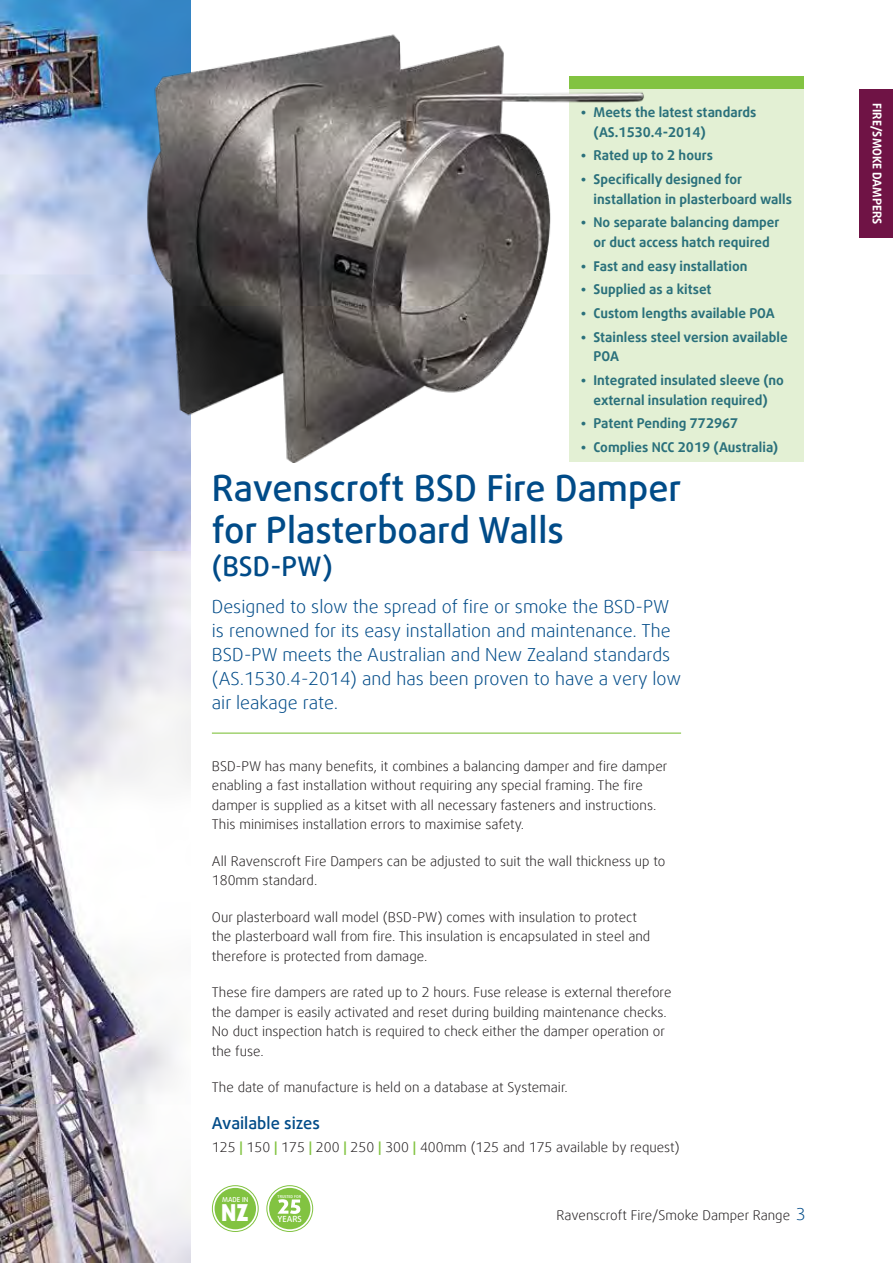
<style>
.page{position:relative;width:893px;height:1263px;background:#fff}
.page>*{position:absolute;margin:0;border:0;box-sizing:border-box;transform-origin:0 0}
.t1{font:500 36px/42px "Daxline Offc Pro";color:#004b88}
.t2{font:500 27px "Daxline Offc Pro";color:#004b88}
.t3{font:900 23.4px "Daxline Offc Pro";color:#fff}
.t4{font:300 18px/24px "Daxline Offc Pro";color:#004b88}
.t5{font:500 16.5px "Daxline Offc Pro";color:#004b88}
.t6{font:300 13.5px/19.5px "Daxline Offc Pro";color:#231f20}
.t7{font:700 13.5px/19.5px "Daxline Offc Pro";color:#2a707b}
.t8{font:700 12px "Daxline Offc Pro";color:#fff}
.t9{font:500 8.4px "Daxline Offc Pro";color:#fff}
.t10{font:500 6.75px "Daxline Offc Pro";color:#fff}
.t11{font:500 3.9px "Daxline Offc Pro";color:#fff}
.s1{font-weight:500;color:#82c341}
.s2{font-size:16.5px;color:#004b88}
</style>
<div class="page">
<img style="left:0;top:0;width:191px;height:1263px">
<div style="left:569px;top:77px;width:235px;height:385px;background:#e3f0d4"></div>
<div style="left:569px;top:77px;width:235px;height:12px;background:#82c341"></div>
<div style="left:859px;top:89px;width:34px;height:149px;background:#6f1345"></div>
<div style="left:212px;top:1185px;width:47px;height:47px;border:1px solid #82c341;border-radius:50%"></div>
<div style="left:215px;top:1188px;width:41px;height:41px;background:#82c341;border-radius:50%"></div>
<div style="left:266px;top:1185px;width:47px;height:47px;border:1px solid #82c341;border-radius:50%"></div>
<div style="left:269px;top:1188px;width:41px;height:41px;background:#82c341;border-radius:50%"></div>
<svg style="left:277px;top:1193px;width:27px;height:21px"></svg>
<hr style="left:212px;top:732px;width:469px;height:2px;background:#82c341">
<img style="left:132px;top:31px;width:537px;height:431px">
<p class="t7" style="left:594px;top:103px;width:164px;text-indent:-13px">• Meets the latest standards (AS.1530.4-2014)</p>
<p class="t7" style="left:581px;top:146px;width:134px">• Rated up to 2 hours</p>
<p class="t7" style="left:594px;top:170px;width:200px;text-indent:-13px">• Specifically designed for installation in plasterboard walls</p>
<p class="t7" style="left:581px;top:213px;width:200px;text-align:center">• No separate balancing damper or duct access hatch required</p>
<p class="t7" style="left:581px;top:256px;width:168px">• Fast and easy installation</p>
<p class="t7" style="left:581px;top:280px;width:132px">• Supplied as a kitset</p>
<p class="t7" style="left:581px;top:304px;width:196px">• Custom lengths available POA</p>
<p class="t7" style="left:594px;top:327px;width:196px;text-indent:-13px">• Stainless steel version available<br>POA</p>
<p class="t7" style="left:581px;top:371px;width:204px;text-align:center">• Integrated insulated sleeve (no external insulation required)</p>
<p class="t7" style="left:581px;top:414px;width:159px">• Patent Pending 772967</p>
<p class="t7" style="left:581px;top:438px;width:199px">• Complies NCC 2019 (Australia)</p>
<h1 class="t1" style="left:212px;top:467px;width:471px">Ravenscroft BSD Fire Damper for Plasterboard Walls</h1>
<h2 class="t2" style="left:212px;top:548px;width:122px">(BSD-PW)</h2>
<p class="t4" style="left:212px;top:594px;width:471px">Designed to slow the spread of fire or smoke the BSD-PW is renowned for its easy installation and maintenance. The BSD-PW meets the Australian and New Zealand standards (AS.1530.4-2014) and has been proven to have a very low air leakage rate.</p>
<p class="t6" style="left:212px;top:756px;width:457px">BSD-PW has many benefits, it combines a balancing damper and fire damper enabling a fast installation without requiring any special framing. The fire damper is supplied as a kitset with all necessary fasteners and instructions.<br>This minimises installation errors to maximise safety.</p>
<p class="t6" style="left:212px;top:851px;width:455px">All Ravenscroft Fire Dampers can be adjusted to suit the wall thickness up to<br>180mm standard.</p>
<p class="t6" style="left:212px;top:907px;width:440px">Our plasterboard wall model (BSD-PW) comes with insulation to protect the plasterboard wall from fire. This insulation is encapsulated in steel and therefore is protected from damage.</p>
<p class="t6" style="left:212px;top:982px;width:461px">These fire dampers are rated up to 2 hours. Fuse release is external therefore the damper is easily activated and reset during building maintenance checks.<br>No duct inspection hatch is required to check either the damper operation or the fuse.</p>
<p class="t6" style="left:212px;top:1077px;width:357px">The date of manufacture is held on a database at Systemair.</p>
<p class="t5" style="left:212px;top:1112px;width:110px">Available sizes</p>
<p class="t6" style="left:212px;top:1138px;width:469px">125 <span class="s1">|</span> 150 <span class="s1">|</span> 175 <span class="s1">|</span> 200 <span class="s1">|</span> 250 <span class="s1">|</span> 300 <span class="s1">|</span> 400mm (125 and 175 available by request)</p>
<p class="t10" style="left:222px;top:1195px;width:28px">MADE IN</p>
<h3 class="t3" style="left:221px;top:1196px;width:29px">NZ</h3>
<p class="t11" style="left:278px;top:1194px;width:25px">TRUSTED FOR</p>
<p class="t9" style="left:278px;top:1213px;width:26px">YEARS</p>
<p class="t6" style="left:557px;top:1206px;width:251px">Ravenscroft Fire/Smoke Damper Range <span class="s2">3</span></p>
<p class="t8" style="left:885px;top:103px;width:123px;rotate:90deg">FIRE/SMOKE DAMPERS</p>
</div>
